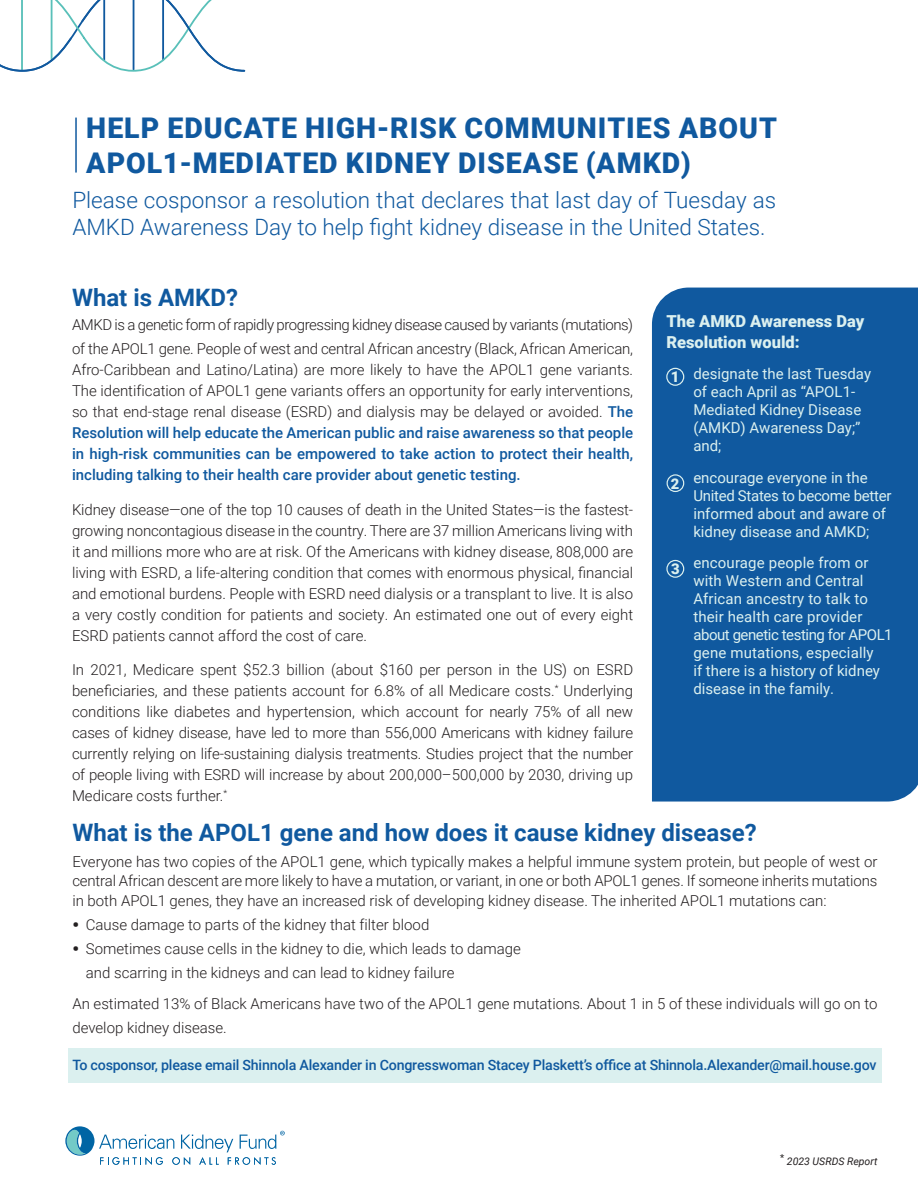
<style>
.page{position:relative;width:918px;height:1188px;background:#fff}
.page>*{position:absolute;margin:0;border:0;box-sizing:border-box;transform-origin:0 0}
.t1{font:900 28.5px/34.7px "Roboto";letter-spacing:.035em;color:#10599f}
.t2{font:700 24px "Roboto";color:#10599f}
.t3{font:300 22.5px/27px "Roboto";color:#10599f}
.t4{font:900 16.5px/21px "Roboto";color:#dbf0ef}
.t5{font:300 15px/21px "Roboto";color:#231f20;text-align:justify}
.t6{font:15px/18px "Roboto";color:#dbf0ef}
.t7{font:300 15px/24px "Roboto";letter-spacing:-.03em;color:#231f20}
.t8{font:900 15px "Roboto";color:#dbf0ef}
.t9{font:900 14.85px "Roboto";color:#dbf0ef}
.t10{font:900 14.7px "Roboto";color:#dbf0ef}
.t11{font:500 14.25px "Roboto";letter-spacing:-.015em;color:#10599f}
.t12{font:italic 10.5px "Roboto";color:#231f20}
.s1{font-weight:500;color:#10599f}
.s2{font-weight:900;font-size:18px}
</style>
<div class="page">
<div style="left:68px;top:1048px;width:813px;height:35px;background:#dbf0ef"></div>
<div style="left:652px;top:288px;width:266px;height:514px;background:#10599f"></div>
<div style="left:667px;top:474px;width:17px;height:18px;border:1px solid #dbf0ef;border-radius:50%"></div>
<div style="left:666px;top:368px;width:18px;height:18px;border:1px solid #dbf0ef;border-radius:50%"></div>
<div style="left:666px;top:560px;width:18px;height:18px;border:1px solid #dbf0ef;border-radius:50%"></div>
<svg style="left:65px;top:1126px;width:220px;height:39px"></svg>
<svg style="left:0;top:0;width:246px;height:72px"></svg>
<hr style="left:75px;top:118px;width:2px;height:55px;background:#10599f">
<p class="t1" style="left:86px;top:109px;width:692px">HELP EDUCATE HIGH-RISK COMMUNITIES ABOUT<br>APOL1-MEDIATED KIDNEY DISEASE (AMKD)</p>
<p class="t3" style="left:72px;top:185px;width:705px">Please cosponsor a resolution that declares that last day of Tuesday as<br>AMKD Awareness Day to help fight kidney disease in the United States.</p>
<p class="t2" style="left:72px;top:281px;width:168px">What is AMKD?</p>
<p class="t7" style="left:72px;top:312px;width:563px">AMKD is a genetic form of rapidly progressing kidney disease caused by variants (mutations) of the APOL1 gene. People of west and central African ancestry (Black, African American,</p>
<p class="t5" style="left:72px;top:359px;width:563px">Afro-Caribbean and Latino/Latina) are more likely to have the APOL1 gene variants.<br>The identification of APOL1 gene variants offers an opportunity for early interventions, so that end-stage renal disease (ESRD) and dialysis may be delayed or avoided. <span class="s1">The Resolution will help educate the American public and raise awareness so that people in high-risk communities can be empowered to take action to protect their health, including talking to their health care provider about genetic testing.</span></p>
<p class="t5" style="left:72px;top:498px;width:563px">Kidney disease—one of the top 10 causes of death in the United States—is the fastest&shy;growing noncontagious disease in the country. There are 37 million Americans living with it and millions more who are at risk. Of the Americans with kidney disease, 808,000 are living with ESRD, a life-altering condition that comes with enormous physical, financial and emotional burdens. People with ESRD need dialysis or a transplant to live. It is also a very costly condition for patients and society. An estimated one out of every eight ESRD patients cannot afford the cost of care.</p>
<p class="t5" style="left:72px;top:659px;width:563px">In 2021, Medicare spent $52.3 billion (about $160 per person in the US) on ESRD beneficiaries, and these patients account for 6.8% of all Medicare costs.<sup>*</sup> Underlying conditions like diabetes and hypertension, which account for nearly 75% of all new cases of kidney disease, have led to more than 556,000 Americans with kidney failure currently relying on life-sustaining dialysis treatments. Studies project that the number of people living with ESRD will increase by about 200,000–500,000 by 2030, driving up Medicare costs further.<sup>*</sup></p>
<p class="t2" style="left:72px;top:815px;width:686px">What is the APOL1 gene and how does it cause kidney disease?</p>
<p class="t5" style="left:72px;top:851px;width:807px;line-height:19.5px">Everyone has two copies of the APOL1 gene, which typically makes a helpful immune system protein, but people of west or central African descent are more likely to have a mutation, or variant, in one or both APOL1 genes. If someone inherits mutations in both APOL1 genes, they have an increased risk of developing kidney disease. The inherited APOL1 mutations can:</p>
<p class="t5" style="left:72px;top:914px;width:359px"><span class="s2">•</span> Cause damage to parts of the kidney that filter blood</p>
<p class="t5" style="left:86px;top:936px;width:437px;line-height:24px;text-indent:-14px"><span class="s2">•</span> Sometimes cause cells in the kidney to die, which leads to damage and scarring in the kidneys and can lead to kidney failure</p>
<p class="t5" style="left:72px;top:991px;width:807px;line-height:24px">An estimated 13% of Black Americans have two of the APOL1 gene mutations. About 1 in 5 of these individuals will go on to develop kidney disease.</p>
<p class="t11" style="left:72px;top:1055px;width:806px">To cosponsor, please email Shinnola Alexander in Congresswoman Stacey Plaskett’s office at Shinnola.Alexander@mail.house.gov</p>
<p class="t4" style="left:666px;top:310px;width:200px">The AMKD Awareness Day<br>Resolution would:</p>
<p class="t6" style="left:693px;top:364px;width:179px">designate the last Tuesday of each April as “APOL1-<br>Mediated Kidney Disease (AMKD) Awareness Day;” and;</p>
<p class="t6" style="left:693px;top:468px;width:200px">encourage everyone in the<br>United States to become better informed about and aware of kidney disease and AMKD;</p>
<p class="t6" style="left:693px;top:553px;width:201px">encourage people from or with Western and Central<br>African ancestry to talk to their health care provider about genetic testing for APOL1 gene mutations, especially<br>if there is a history of kidney disease in the family.</p>
<p class="t8" style="left:671px;top:366px;width:10px">1</p>
<p class="t10" style="left:671px;top:473px;width:10px">2</p>
<p class="t9" style="left:671px;top:559px;width:10px">3</p>
<p class="t12" style="left:780px;top:1154px;width:99px"><sup>*</sup> 2023 USRDS Report</p>
</div>
